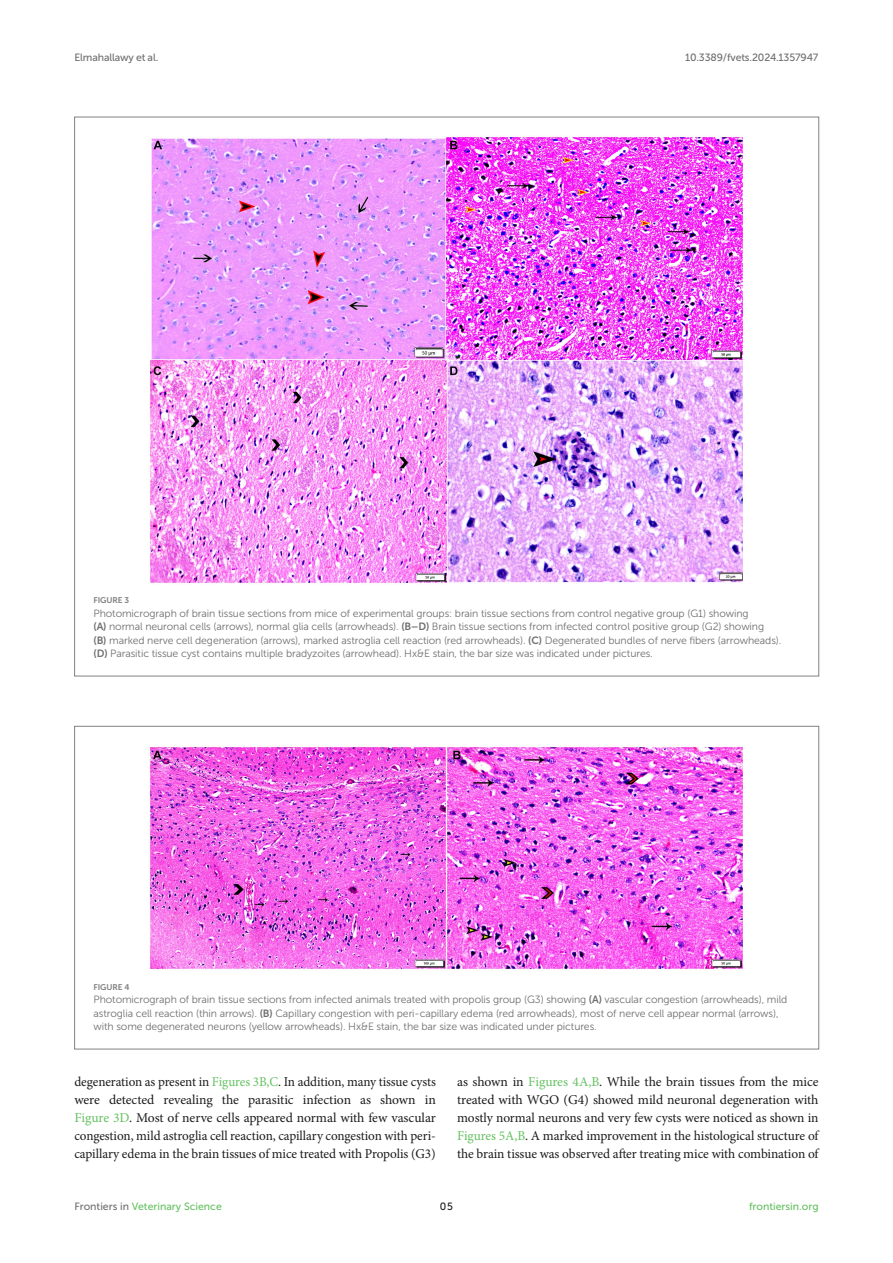
<style>
.page{position:relative;width:893px;height:1263px;background:#fff}
.page>*{position:absolute;margin:0;border:0;box-sizing:border-box;transform-origin:0 0}
.TEXT_FLUSH{font:13.5px/18px "Minion Pro";letter-spacing:-.005em;color:#1b1c1b;text-align:justify}
.FIG_LEG{font:10.5px/13.5px "Museo Sans 300";letter-spacing:-.01em;color:#706f70}
.t1{font:10.5px "Museo Sans 500";color:#65c161}
.t2{font:10.5px "Museo Sans 500";letter-spacing:-.015em;color:#706f70}
.t3{font:10.5px "Museo Sans 500";color:#1b1c1b}
.FIG_HD{font:8.25px "Museo Sans 700";letter-spacing:-.01em;color:#7e7f7f}
.s1{font-family:"Museo Sans 700"}
.s2{color:#65c161}
.s3{color:#706f70}
</style>
<div class="page">
<img style="left:150px;top:136px;width:593px;height:448px">
<img style="left:150px;top:747px;width:594px;height:223px">
<p class="t2" style="left:74px;top:51px;width:85px">Elmahallawy et al.</p>
<p class="t2" style="left:685px;top:51px;width:135px">10.3389/fvets.2024.1357947</p>
<p class="FIG_HD" style="left:94px;top:596px;width:37px">FIGURE 3</p>
<p class="FIG_LEG" style="left:94px;top:606px;width:689px">Photomicrograph of brain tissue sections from mice of experimental groups: brain tissue sections from control negative group (G1) showing<br><span class="s1">(A)</span> normal neuronal cells (arrows), normal glia cells (arrowheads). <span class="s1">(B–D)</span> Brain tissue sections from infected control positive group (G2) showing<br><span class="s1">(B)</span> marked nerve cell degeneration (arrows), marked astroglia cell reaction (red arrowheads). <span class="s1">(C)</span> Degenerated bundles of nerve fibers (arrowheads). <span class="s1">(D)</span> Parasitic tissue cyst contains multiple bradyzoites (arrowhead). Hx&amp;E stain, the bar size was indicated under pictures.</p>
<p class="FIG_HD" style="left:94px;top:982px;width:37px">FIGURE 4</p>
<p class="FIG_LEG" style="left:94px;top:993px;width:695px">Photomicrograph of brain tissue sections from infected animals treated with propolis group (G3) showing <span class="s1">(A)</span> vascular congestion (arrowheads), mild astroglia cell reaction (thin arrows). <span class="s1">(B)</span> Capillary congestion with peri-capillary edema (red arrowheads), most of nerve cell appear normal (arrows), with some degenerated neurons (yellow arrowheads). Hx&amp;E stain, the bar size was indicated under pictures.</p>
<p class="TEXT_FLUSH" style="left:74px;top:1073px;width:363px">degeneration as present in <span class="s2">Figures 3B,C</span>. In addition, many tissue cysts were detected revealing the parasitic infection as shown in <span class="s2">Figure 3D</span>. Most of nerve cells appeared normal with few vascular congestion, mild astroglia cell reaction, capillary congestion with peri&shy;capillary edema in the brain tissues of mice treated with Propolis (G3)</p>
<p class="TEXT_FLUSH" style="left:457px;top:1073px;width:363px">as shown in <span class="s2">Figures 4A,B</span>. While the brain tissues from the mice treated with WGO (G4) showed mild neuronal degeneration with mostly normal neurons and very few cysts were noticed as shown in <span class="s2">Figures 5A,B</span>. A marked improvement in the histological structure of the brain tissue was observed after treating mice with combination of</p>
<p class="t1" style="left:74px;top:1200px;width:149px"><span class="s3">Frontiers in</span> Veterinary Science</p>
<p class="t3" style="left:440px;top:1200px;width:14px">05</p>
<p class="t1" style="left:749px;top:1200px;width:71px">frontiersin.org</p>
</div>
